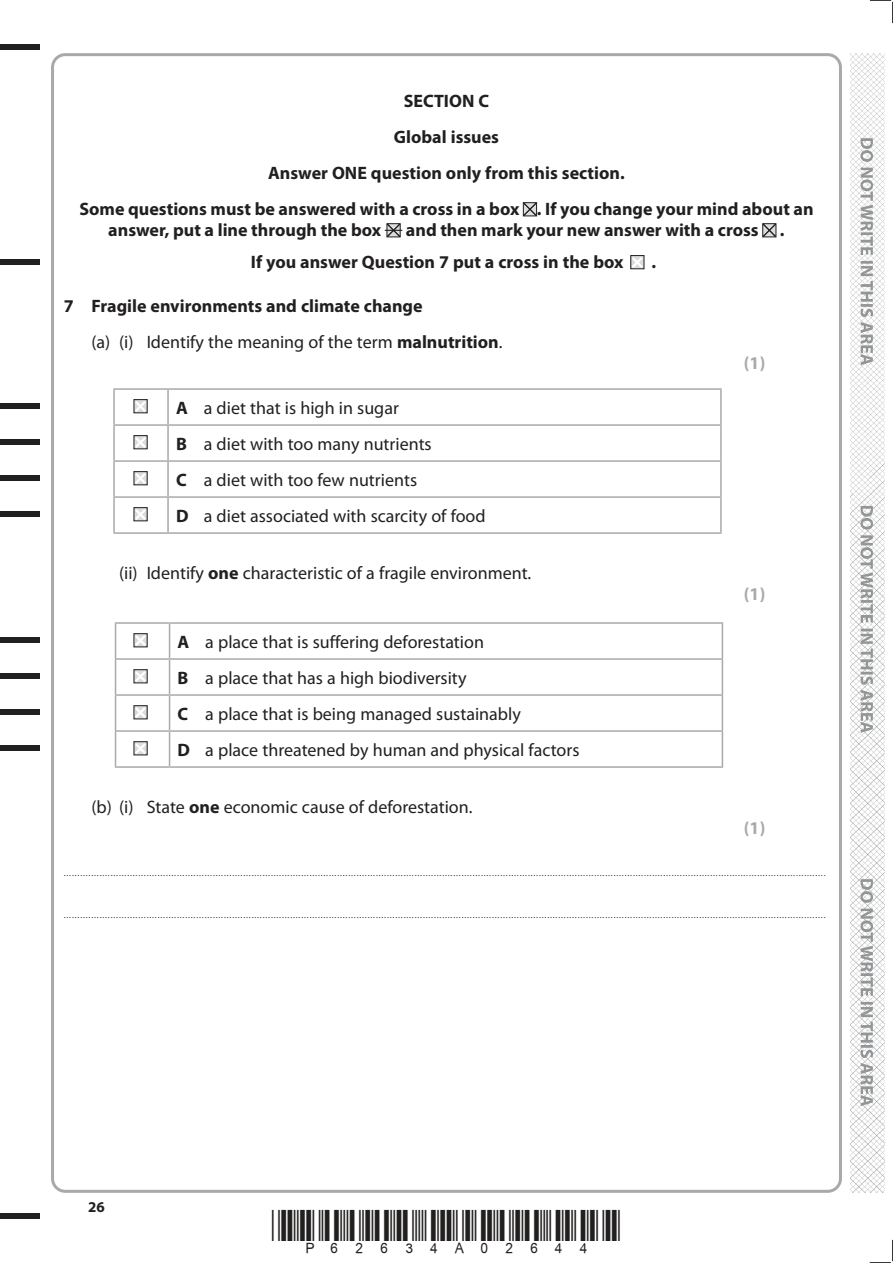
<style>
.page{position:relative;width:893px;height:1263px;background:#fff}
.page>*{position:absolute;margin:0;border:0;box-sizing:border-box;transform-origin:0 0}
.t1{font:18px/36px "Myriad Pro";color:#221f1f}
.t2{font:700 18px/35.8px "Myriad Pro";color:#221f1f}
.t3{font:700 18px "Myriad Pro";color:#a7a9ab}
.t4{font:700 15px "Myriad Pro";color:#221f1f}
.t5{font:9px "Myriad Pro";color:#221f1f}
.s1{font-weight:400}
.s2{font-weight:700}
</style>
<div class="page">
<div style="left:0;top:44px;width:40px;height:5px;background:#221f1f"></div>
<div style="left:0;top:1214px;width:40px;height:5px;background:#221f1f"></div>
<svg style="left:870px;top:0;width:23px;height:23px"></svg>
<svg style="left:870px;top:1240px;width:23px;height:23px"></svg>
<img style="left:850px;top:53px;width:34px;height:1140px">
<svg style="left:860px;top:138px;width:13px;height:968px"></svg>
<svg style="left:522px;top:202px;width:16px;height:15px"></svg>
<svg style="left:385px;top:223px;width:17px;height:15px"></svg>
<svg style="left:762px;top:223px;width:15px;height:15px"></svg>
<hr style="left:113px;top:388px;width:55px;height:2px;background:#a7a9ab">
<hr style="left:113px;top:390px;width:2px;height:34px;background:#a7a9ab">
<hr style="left:168px;top:388px;width:554px;height:2px;background:#a7a9ab">
<hr style="left:167px;top:390px;width:2px;height:34px;background:#a7a9ab">
<hr style="left:720px;top:390px;width:2px;height:34px;background:#a7a9ab">
<hr style="left:113px;top:424px;width:55px;height:2px;background:#a7a9ab">
<hr style="left:113px;top:426px;width:2px;height:34px;background:#a7a9ab">
<hr style="left:168px;top:424px;width:554px;height:2px;background:#a7a9ab">
<hr style="left:167px;top:426px;width:2px;height:34px;background:#a7a9ab">
<hr style="left:720px;top:426px;width:2px;height:34px;background:#a7a9ab">
<hr style="left:113px;top:460px;width:55px;height:2px;background:#a7a9ab">
<hr style="left:113px;top:462px;width:2px;height:34px;background:#a7a9ab">
<hr style="left:168px;top:460px;width:554px;height:2px;background:#a7a9ab">
<hr style="left:167px;top:462px;width:2px;height:34px;background:#a7a9ab">
<hr style="left:720px;top:462px;width:2px;height:34px;background:#a7a9ab">
<hr style="left:113px;top:496px;width:55px;height:2px;background:#a7a9ab">
<hr style="left:113px;top:498px;width:2px;height:34px;background:#a7a9ab">
<hr style="left:168px;top:496px;width:554px;height:2px;background:#a7a9ab">
<hr style="left:167px;top:498px;width:2px;height:34px;background:#a7a9ab">
<hr style="left:720px;top:498px;width:2px;height:34px;background:#a7a9ab">
<hr style="left:113px;top:532px;width:55px;height:2px;background:#a7a9ab">
<hr style="left:168px;top:532px;width:554px;height:2px;background:#a7a9ab">
<hr style="left:115px;top:622px;width:55px;height:2px;background:#a7a9ab">
<hr style="left:115px;top:624px;width:1px;height:34px;background:#a7a9ab">
<hr style="left:170px;top:622px;width:553px;height:2px;background:#a7a9ab">
<hr style="left:169px;top:624px;width:1px;height:34px;background:#a7a9ab">
<hr style="left:722px;top:624px;width:1px;height:34px;background:#a7a9ab">
<hr style="left:115px;top:658px;width:55px;height:2px;background:#a7a9ab">
<hr style="left:115px;top:660px;width:1px;height:34px;background:#a7a9ab">
<hr style="left:170px;top:658px;width:553px;height:2px;background:#a7a9ab">
<hr style="left:169px;top:660px;width:1px;height:34px;background:#a7a9ab">
<hr style="left:722px;top:660px;width:1px;height:34px;background:#a7a9ab">
<hr style="left:115px;top:694px;width:55px;height:2px;background:#a7a9ab">
<hr style="left:115px;top:696px;width:1px;height:34px;background:#a7a9ab">
<hr style="left:170px;top:694px;width:553px;height:2px;background:#a7a9ab">
<hr style="left:169px;top:696px;width:1px;height:34px;background:#a7a9ab">
<hr style="left:722px;top:696px;width:1px;height:34px;background:#a7a9ab">
<hr style="left:115px;top:730px;width:55px;height:2px;background:#a7a9ab">
<hr style="left:115px;top:732px;width:1px;height:34px;background:#a7a9ab">
<hr style="left:170px;top:730px;width:553px;height:2px;background:#a7a9ab">
<hr style="left:169px;top:732px;width:1px;height:34px;background:#a7a9ab">
<hr style="left:722px;top:732px;width:1px;height:34px;background:#a7a9ab">
<hr style="left:115px;top:766px;width:55px;height:2px;background:#a7a9ab">
<hr style="left:170px;top:766px;width:553px;height:2px;background:#a7a9ab">
<svg style="left:133px;top:399px;width:15px;height:15px"></svg>
<svg style="left:133px;top:435px;width:15px;height:15px"></svg>
<svg style="left:133px;top:471px;width:15px;height:15px"></svg>
<svg style="left:133px;top:507px;width:15px;height:15px"></svg>
<div style="left:0;top:403px;width:40px;height:6px;background:#221f1f"></div>
<div style="left:0;top:439px;width:40px;height:6px;background:#221f1f"></div>
<div style="left:0;top:475px;width:40px;height:6px;background:#221f1f"></div>
<div style="left:0;top:511px;width:40px;height:6px;background:#221f1f"></div>
<svg style="left:630px;top:255px;width:15px;height:15px"></svg>
<div style="left:0;top:259px;width:40px;height:6px;background:#221f1f"></div>
<svg style="left:133px;top:633px;width:15px;height:15px"></svg>
<svg style="left:133px;top:669px;width:15px;height:15px"></svg>
<svg style="left:133px;top:705px;width:15px;height:15px"></svg>
<svg style="left:133px;top:741px;width:15px;height:15px"></svg>
<div style="left:0;top:637px;width:40px;height:6px;background:#221f1f"></div>
<div style="left:0;top:673px;width:40px;height:6px;background:#221f1f"></div>
<div style="left:0;top:709px;width:40px;height:6px;background:#221f1f"></div>
<div style="left:0;top:745px;width:40px;height:6px;background:#221f1f"></div>
<h1 class="t2" style="left:79px;top:85px;width:736px;text-align:center">SECTION C<br>Global issues<br>Answer ONE question only from this section.<br>Some questions must be answered with a cross in a box . If you change your mind about an</h1>
<h1 class="t2" style="left:108px;top:213px;width:274px">answer, put a line through the box</h1>
<h1 class="t2" style="left:251px;top:215px;width:535px;line-height:32.1px;text-indent:155px">and then mark your new answer with a cross .<br>If you answer Question 7 put a cross in the box</h1>
<h1 class="t2" style="left:651px;top:245px;width:6px">.</h1>
<h1 class="t2" style="left:91px;top:289px;width:413px;text-indent:-28px">7 Fragile environments and climate change<br><span class="s1">(a) (i) Identify the meaning of the term</span> malnutrition<span class="s1">.</span></h1>
<h1 class="t1" style="left:176px;top:391px;width:311px"><span class="s2">A</span> a diet that is high in sugar<br><span class="s2">B</span> a diet with too many nutrients<br><span class="s2">C</span> a diet with too few nutrients<br><span class="s2">D</span> a diet associated with scarcity of food</h1>
<h1 class="t1" style="left:119px;top:556px;width:414px">(ii) Identify <span class="s2">one</span> characteristic of a fragile environment.</h1>
<h1 class="t1" style="left:178px;top:625px;width:403px"><span class="s2">A</span> a place that is suffering deforestation<br><span class="s2">B</span> a place that has a high biodiversity<br><span class="s2">C</span> a place that is being managed sustainably<br><span class="s2">D</span> a place threatened by human and physical factors</h1>
<h1 class="t1" style="left:91px;top:790px;width:383px">(b) (i) State <span class="s2">one</span> economic cause of deforestation.</h1>
<h1 class="t3" style="left:744px;top:356px;width:23px">(1)</h1>
<h1 class="t3" style="left:744px;top:587px;width:23px">(1)</h1>
<h1 class="t3" style="left:744px;top:821px;width:23px">(1)</h1>
<p class="t5" style="left:64px;top:869px;width:763px">....................................................................................................................................................................................................................................................................................</p>
<p class="t5" style="left:64px;top:912px;width:763px">....................................................................................................................................................................................................................................................................................</p>
<h2 class="t4" style="left:88px;top:1201px;width:18px">26</h2>
</div>
